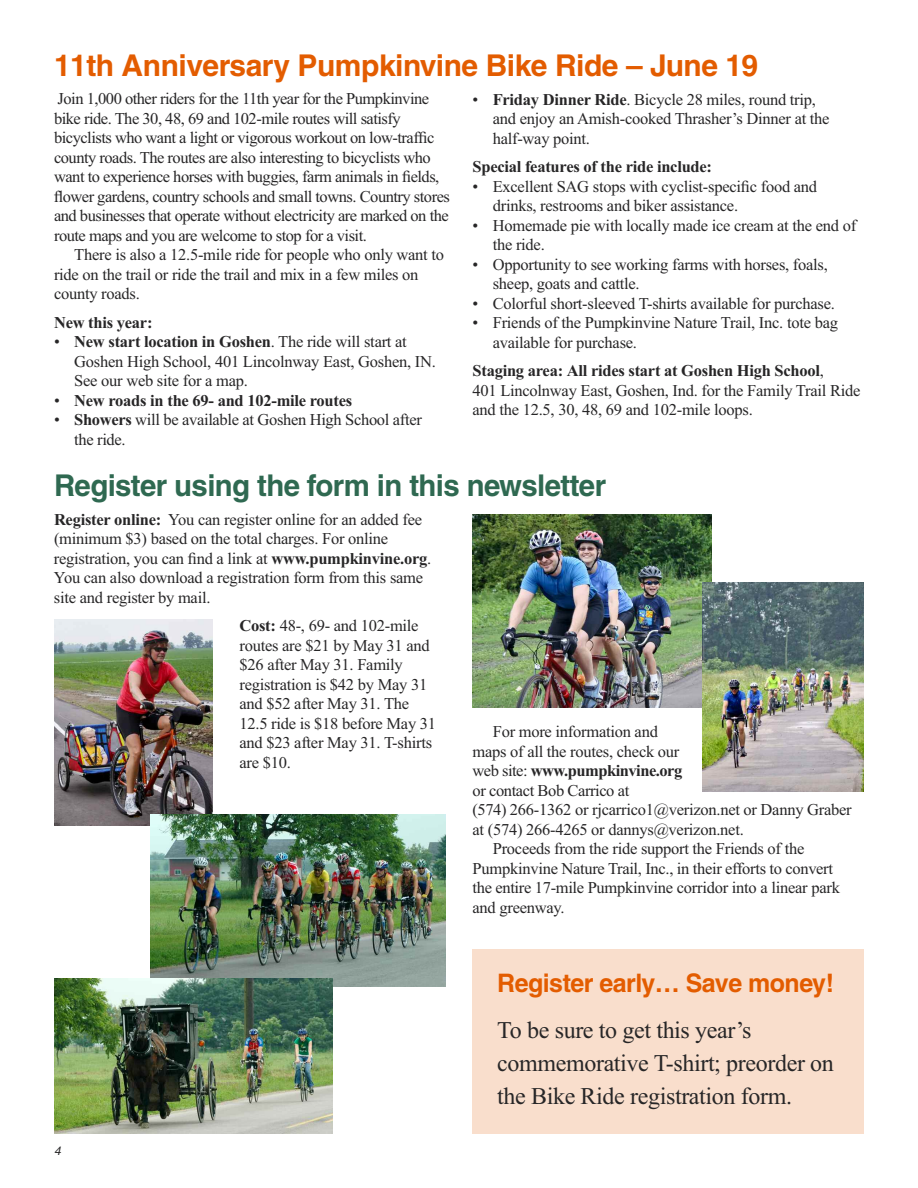
<style>
.page{position:relative;width:918px;height:1188px;background:#fff}
.page>*{position:absolute;margin:0;border:0;box-sizing:border-box;transform-origin:0 0}
.t1{font:700 30px "Helvetica";letter-spacing:-.015em;color:#e35c00}
.t2{font:700 30px "Helvetica";letter-spacing:-.02em;color:#2f6951}
.t3{font:700 25.5px "Helvetica";letter-spacing:-.02em;color:#e35c00}
.t4{font:24px/33px "Times New Roman";letter-spacing:-.015em;color:#272627}
.t5{font:16.5px/19.5px "Times New Roman";letter-spacing:-.015em;color:#272627}
.t6{font:700 16.5px "Times New Roman";letter-spacing:-.015em;color:#272627}
.t7{font:italic 12px "Helvetica";color:#272627}
.s1{font-weight:700}
.s2{font-weight:400}
</style>
<div class="page">
<div style="left:472px;top:950px;width:392px;height:184px;background:#f9decc"></div>
<img style="left:472px;top:514px;width:240px;height:194px">
<img style="left:54px;top:619px;width:159px;height:207px">
<img style="left:150px;top:814px;width:296px;height:172px">
<img style="left:54px;top:979px;width:279px;height:155px">
<img style="left:702px;top:583px;width:162px;height:209px">
<h1 class="t1" style="left:54px;top:54px;width:706px">11th Anniversary Pumpkinvine Bike Ride – June 19</h1>
<p class="t5" style="left:493px;top:89px;width:338px;text-indent:-20px">• <span class="s1">Friday Dinner Ride</span>. Bicycle 28 miles, round trip, and enjoy an Amish-cooked Thrasher’s Dinner at the half-way point.</p>
<p class="t6" style="left:473px;top:157px;width:241px">Special features of the ride include:</p>
<p class="t5" style="left:493px;top:176px;width:326px;text-indent:-20px">• Excellent SAG stops with cyclist-specific food and drinks, restrooms and biker assistance.</p>
<p class="t5" style="left:493px;top:215px;width:365px;text-indent:-20px">• Homemade pie with locally made ice cream at the end of the ride.</p>
<p class="t5" style="left:493px;top:254px;width:337px;text-indent:-20px">• Opportunity to see working farms with horses, foals, sheep, goats and cattle.</p>
<p class="t5" style="left:473px;top:293px;width:364px">• Colorful short-sleeved T-shirts available for purchase.</p>
<p class="t5" style="left:493px;top:313px;width:347px;text-indent:-20px">• Friends of the Pumpkinvine Nature Trail, Inc. tote bag available for purchase.</p>
<p class="t5" style="left:473px;top:361px;width:390px"><span class="s1">Staging area: All rides start at Goshen High School</span>,<br>401 Lincolnway East, Goshen, Ind. for the Family Trail Ride and the 12.5, 30, 48, 69 and 102-mile loops.</p>
<p class="t5" style="left:54px;top:89px;width:398px">Join 1,000 other riders for the 11th year for the Pumpkinvine bike ride. The 30, 48, 69 and 102-mile routes will satisfy bicyclists who want a light or vigorous workout on low-traffic county roads. The routes are also interesting to bicyclists who want to experience horses with buggies, farm animals in fields, flower gardens, country schools and small towns. Country stores and businesses that operate without electricity are marked on the route maps and you are welcome to stop for a visit.</p>
<p class="t5" style="left:54px;top:245px;width:392px;text-indent:20px">There is also a 12.5-mile ride for people who only want to ride on the trail or ride the trail and mix in a few miles on county roads.</p>
<p class="t6" style="left:54px;top:313px;width:100px">New this year:</p>
<p class="t5" style="left:74px;top:332px;width:363px;text-indent:-20px">• <span class="s1">New start location in Goshen</span>. The ride will start at<br>Goshen High School, 401 Lincolnway East, Goshen, IN.<br>See our web site for a map.</p>
<p class="t6" style="left:54px;top:391px;width:300px"><span class="s2">•</span> New roads in the 69- and 102-mile routes</p>
<p class="t5" style="left:74px;top:410px;width:349px;text-indent:-20px">• <span class="s1">Showers</span> will be available at Goshen High School after the ride.</p>
<h1 class="t2" style="left:54px;top:474px;width:554px">Register using the form in this newsletter</h1>
<p class="t5" style="left:54px;top:510px;width:379px"><span class="s1">Register online:</span> You can register online for an added fee (minimum $3) based on the total charges. For online registration, you can find a link at <span class="s1">www.pumpkinvine.org</span>.<br>You can also download a registration form from this same site and register by mail.</p>
<p class="t7" style="left:54px;top:1146px;width:8px">4</p>
<p class="t5" style="left:239px;top:616px;width:198px"><span class="s1">Cost:</span> 48-, 69- and 102-mile routes are $21 by May 31 and $26 after May 31. Family registration is $42 by May 31 and $52 after May 31. The<br>12.5 ride is $18 before May 31 and $23 after May 31. T-shirts are $10.</p>
<p class="t5" style="left:493px;top:722px;width:167px">For more information and</p>
<p class="t5" style="left:473px;top:741px;width:208px">maps of all the routes, check our</p>
<p class="t6" style="left:473px;top:761px;width:211px"><span class="s2">web site:</span> www.pumpkinvine.org</p>
<p class="t5" style="left:473px;top:780px;width:158px">or contact Bob Carrico at</p>
<p class="t5" style="left:473px;top:800px;width:381px">(574) 266-1362 or rjcarrico1@verizon.net or Danny Graber</p>
<p class="t5" style="left:473px;top:819px;width:273px">at (574) 266-4265 or dannys@verizon.net.</p>
<p class="t5" style="left:493px;top:839px;width:313px">Proceeds from the ride support the Friends of the</p>
<p class="t5" style="left:473px;top:858px;width:362px">Pumpkinvine Nature Trail, Inc., in their efforts to convert</p>
<p class="t5" style="left:473px;top:878px;width:369px">the entire 17-mile Pumpkinvine corridor into a linear park</p>
<p class="t5" style="left:473px;top:897px;width:94px">and greenway.</p>
<h2 class="t3" style="left:497px;top:973px;width:338px">Register early… Save money!</h2>
<h3 class="t4" style="left:497px;top:1013px;width:338px">To be sure to get this year’s commemorative T-shirt; preorder on the Bike Ride registration form.</h3>
</div>
